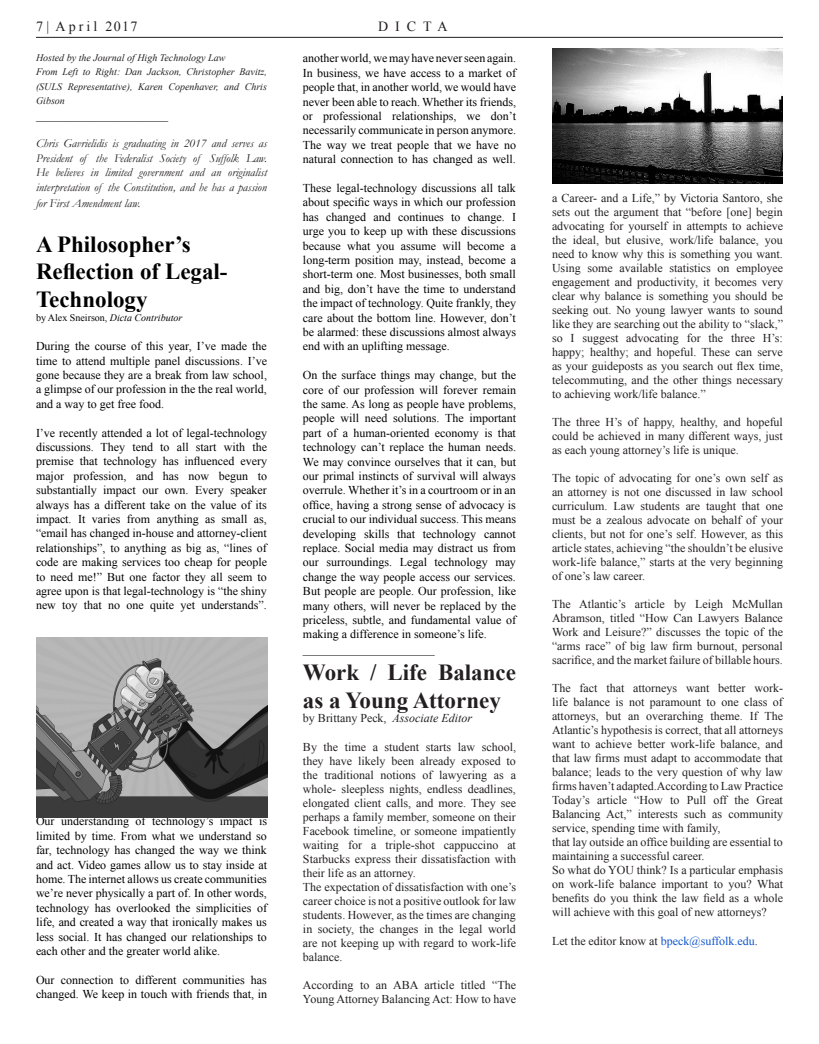
<style>
.page{position:relative;width:819px;height:1044px;background:#fff}
.page>*{position:absolute;margin:0;border:0;box-sizing:border-box;transform-origin:0 0}
.t1{font:700 23px/27.6px "Times New Roman";color:#000}
.t2{font:700 23px/27.6px "Times New Roman";color:#231f20}
.t3{font:14px "Times New Roman";letter-spacing:.22em;color:#231f20}
.t4{font:12px/14.4px "Times New Roman";color:#000;text-align:justify}
.t5{font:12px/14px "Times New Roman";color:#231f20;text-align:justify}
.t6{font:italic 12px/14.4px "Garamond";color:#231f20;text-align:justify}
.t7{font:italic 10px/14.4px "Times New Roman";color:#231f20;text-align:justify}
.t8{font:italic 10px "Times New Roman";color:#000}
.s1{font-style:normal}
.s2{font-style:italic}
.s3{color:#15c}
</style>
<div class="page">
<hr style="left:36px;top:37px;width:747px;height:1px;background:#231f20">
<img style="left:36px;top:638px;width:231px;height:180px">
<img style="left:552px;top:49px;width:231px;height:134px">
<p class="t3" style="left:36px;top:17px;width:103px">7 | April 2017</p>
<p class="t3" style="left:378px;top:17px;width:71px">DICTA</p>
<p class="t7" style="left:36px;top:50px;width:191px">Hosted by the Journal of High Technology Law</p>
<p class="t7" style="left:36px;top:65px;width:232px">From Left to Right: Dan Jackson, Christopher Bavitz, (SULS Representative), Karen Copenhaver, and Chris Gibson</p>
<p class="t5" style="left:36px;top:107px;width:133px">______________________</p>
<p class="t6" style="left:36px;top:136px;width:233px">Chris Gavrielidis is graduating in 2017 and serves as President of the Federalist Society of Suffolk Law.<br>He believes in limited government and an originalist interpretation of the Constitution, and he has a passion</p>
<p class="t6" style="left:36px;top:196px;width:106px">for First Amendment law.</p>
<p class="t1" style="left:36px;top:230px;width:193px">A Philosopher’s<br>Reflection of Legal-<br>Technology</p>
<p class="t8" style="left:36px;top:311px;width:148px"><span class="s1">by Alex Sneirson,</span> Dicta Contributor</p>
<p class="t4" style="left:36px;top:339px;width:233px">During the course of this year, I’ve made the time to attend multiple panel discussions. I’ve gone because they are a break from law school, a glimpse of our profession in the the real world, and a way to get free food.</p>
<p class="t4" style="left:36px;top:425px;width:233px">I’ve recently attended a lot of legal-technology discussions. They tend to all start with the premise that technology has influenced every major profession, and has now begun to substantially impact our own. Every speaker always has a different take on the value of its impact. It varies from anything as small as, “email has changed in-house and attorney-client relationships”, to anything as big as, “lines of code are making services too cheap for people to need me!” But one factor they all seem to agree upon is that legal-technology is “the shiny new toy that no one quite yet understands”.</p>
<p class="t4" style="left:303px;top:51px;width:215px">another world, we may have never seen again.<br>In business, we have access to a market of people that, in another world, we would have never been able to reach. Whether its friends, or professional relationships, we don’t necessarily communicate in person anymore.<br>The way we treat people that we have no natural connection to has changed as well.</p>
<p class="t4" style="left:303px;top:181px;width:215px">These legal-technology discussions all talk about specific ways in which our profession has changed and continues to change. I urge you to keep up with these discussions because what you assume will become a long-term position may, instead, become a short-term one. Most businesses, both small and big, don’t have the time to understand the impact of technology. Quite frankly, they care about the bottom line. However, don’t be alarmed: these discussions almost always end with an uplifting message.</p>
<p class="t4" style="left:303px;top:368px;width:215px">On the surface things may change, but the core of our profession will forever remain the same. As long as people have problems, people will need solutions. The important part of a human-oriented economy is that technology can’t replace the human needs.<br>We may convince ourselves that it can, but our primal instincts of survival will always overrule. Whether it’s in a courtroom or in an office, having a strong sense of advocacy is crucial to our individual success. This means developing skills that technology cannot replace. Social media may distract us from our surroundings. Legal technology may change the way people access our services.<br>But people are people. Our profession, like many others, will never be replaced by the priceless, subtle, and fundamental value of making a difference in someone’s life.</p>
<p class="t5" style="left:303px;top:642px;width:133px">______________________</p>
<p class="t2" style="left:303px;top:658px;width:215px">Work / Life Balance as a Young Attorney</p>
<p class="t5" style="left:303px;top:711px;width:171px">by Brittany Peck, <span class="s2">Associate Editor</span></p>
<p class="t5" style="left:303px;top:740px;width:215px">By the time a student starts law school, they have likely been already exposed to the traditional notions of lawyering as a whole- sleepless nights, endless deadlines, elongated client calls, and more. They see perhaps a family member, someone on their Facebook timeline, or someone impatiently waiting for a triple-shot cappuccino at Starbucks express their dissatisfaction with their life as an attorney.</p>
<p class="t5" style="left:303px;top:880px;width:215px">The expectation of dissatisfaction with one’s career choice is not a positive outlook for law students. However, as the times are changing in society, the changes in the legal world are not keeping up with regard to work-life balance.</p>
<p class="t5" style="left:303px;top:978px;width:214px">According to an ABA article titled “The<br>Young Attorney Balancing Act: How to have</p>
<p class="t4" style="left:36px;top:814px;width:233px">Our understanding of technology’s impact is limited by time. From what we understand so far, technology has changed the way we think and act. Video games allow us to stay inside at home. The internet allows us create communities we’re never physically a part of. In other words, technology has overlooked the simplicities of life, and created a way that ironically makes us less social. It has changed our relationships to each other and the greater world alike.</p>
<p class="t4" style="left:36px;top:972px;width:233px">Our connection to different communities has changed. We keep in touch with friends that, in</p>
<p class="t5" style="left:552px;top:191px;width:233px">a Career- and a Life,” by Victoria Santoro, she sets out the argument that “before [one] begin advocating for yourself in attempts to achieve the ideal, but elusive, work/life balance, you need to know why this is something you want.<br>Using some available statistics on employee engagement and productivity, it becomes very clear why balance is something you should be seeking out. No young lawyer wants to sound like they are searching out the ability to “slack,” so I suggest advocating for the three H’s: happy; healthy; and hopeful. These can serve as your guideposts as you search out flex time, telecommuting, and the other things necessary to achieving work/life balance.”</p>
<p class="t5" style="left:552px;top:415px;width:232px">The three H’s of happy, healthy, and hopeful could be achieved in many different ways, just as each young attorney’s life is unique.</p>
<p class="t5" style="left:552px;top:471px;width:233px">The topic of advocating for one’s own self as an attorney is not one discussed in law school curriculum. Law students are taught that one must be a zealous advocate on behalf of your clients, but not for one’s self. However, as this article states, achieving “the shouldn’t be elusive work-life balance,” starts at the very beginning of one’s law career.</p>
<p class="t5" style="left:552px;top:597px;width:232px">The Atlantic’s article by Leigh McMullan Abramson, titled “How Can Lawyers Balance Work and Leisure?” discusses the topic of the “arms race” of big law firm burnout, personal sacrifice, and the market failure of billable hours.</p>
<p class="t5" style="left:552px;top:681px;width:233px">The fact that attorneys want better work&shy;life balance is not paramount to one class of attorneys, but an overarching theme. If The Atlantic’s hypothesis is correct, that all attorneys want to achieve better work-life balance, and that law firms must adapt to accommodate that balance; leads to the very question of why law firms haven’t adapted.According to Law Practice Today’s article “How to Pull off the Great Balancing Act,” interests such as community service, spending time with family,</p>
<p class="t5" style="left:552px;top:835px;width:232px">that lay outside an office building are essential to maintaining a successful career.</p>
<p class="t5" style="left:552px;top:863px;width:233px">So what do YOU think? Is a particular emphasis on work-life balance important to you? What benefits do you think the law field as a whole will achieve with this goal of new attorneys?</p>
<p class="t5" style="left:552px;top:934px;width:207px">Let the editor know at <span class="s3">bpeck@suffolk.edu</span>.</p>
</div>
